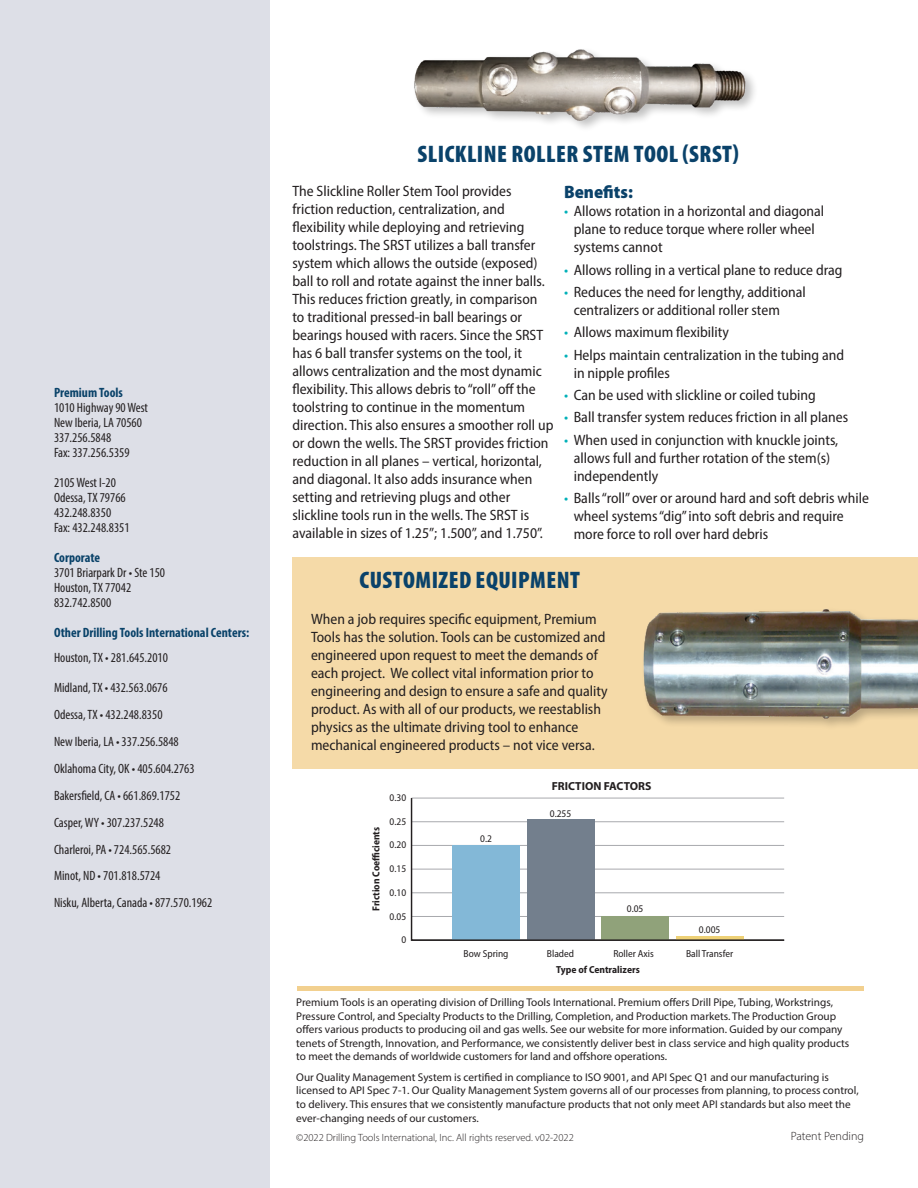
<style>
.page{position:relative;width:918px;height:1188px;background:#fff}
.page>*{position:absolute;margin:0;border:0;box-sizing:border-box;transform-origin:0 0}
.t1{font:900 condensed 24px "Myriad Pro";letter-spacing:.02em;color:#0a426a}
.t2{font:900 semi-condensed 18px "Myriad Pro";color:#0a426a}
.t3{font:semi-condensed 15px/18px "Myriad Pro";color:#231f20}
.t4{font:condensed 13.5px "Myriad Pro";color:#231f20}
.t5{font:700 condensed 13.5px "Myriad Pro";color:#094269}
.t6{font:300 12px "Myriad Pro";color:#231f20}
.t7{font:700 11.7px "Myriad Pro";color:#231f20}
.t8{font:11.25px/13.5px "Myriad Pro";color:#231f20}
.t9{font:300 10.5px "Myriad Pro";color:#231f20}
.t10{font:semi-condensed 10.2px "Myriad Pro";color:#231f20}
.t11{font:700 semi-condensed 10.2px "Myriad Pro";color:#231f20}
.s1{color:#00b0b8}
</style>
<div class="page">
<div style="left:297px;top:986px;width:567px;height:5px;background:#f2d08f"></div>
<div style="left:0;top:0;width:270px;height:1188px;background:#dddfe7"></div>
<svg style="left:410px;top:797px;width:374px;height:144px"></svg>
<div style="left:292px;top:557px;width:626px;height:212px;background:#f5daa8"></div>
<div style="left:641px;top:606px;width:277px;height:125px;background:#010100;opacity:.25"></div>
<img style="left:641px;top:606px;width:277px;height:116px">
<img style="left:414px;top:49px;width:340px;height:79px">
<p class="t5" style="left:54px;top:384px;width:70px">Premium Tools</p>
<p class="t4" style="left:54px;top:399px;width:96px">1010 Highway 90 West</p>
<p class="t4" style="left:54px;top:414px;width:90px">New Iberia, LA 70560</p>
<p class="t4" style="left:54px;top:429px;width:59px">337.256.5848</p>
<p class="t4" style="left:54px;top:444px;width:77px">Fax: 337.256.5359</p>
<p class="t4" style="left:54px;top:474px;width:63px">2105 West I-20</p>
<p class="t4" style="left:54px;top:489px;width:73px">Odessa, TX 79766</p>
<p class="t4" style="left:54px;top:504px;width:59px">432.248.8350</p>
<p class="t4" style="left:54px;top:519px;width:77px">Fax: 432.248.8351</p>
<p class="t5" style="left:54px;top:549px;width:48px">Corporate</p>
<p class="t4" style="left:54px;top:564px;width:113px">3701 Briarpark Dr • Ste 150</p>
<p class="t4" style="left:54px;top:579px;width:79px">Houston, TX 77042</p>
<p class="t4" style="left:54px;top:594px;width:59px">832.742.8500</p>
<p class="t5" style="left:54px;top:624px;width:197px">Other Drilling Tools International Centers:</p>
<p class="t4" style="left:54px;top:650px;width:116px">Houston, TX • 281.645.2010</p>
<p class="t4" style="left:54px;top:680px;width:115px">Midland, TX • 432.563.0676</p>
<p class="t4" style="left:54px;top:707px;width:110px">Odessa, TX • 432.248.8350</p>
<p class="t4" style="left:54px;top:733px;width:126px">New Iberia, LA • 337.256.5848</p>
<p class="t4" style="left:54px;top:760px;width:142px">Oklahoma City, OK • 405.604.2763</p>
<p class="t4" style="left:54px;top:787px;width:128px">Bakersfield, CA • 661.869.1752</p>
<p class="t4" style="left:54px;top:814px;width:111px">Casper, WY • 307.237.5248</p>
<p class="t4" style="left:54px;top:841px;width:119px">Charleroi, PA • 724.565.5682</p>
<p class="t4" style="left:54px;top:868px;width:108px">Minot, ND • 701.818.5724</p>
<p class="t4" style="left:54px;top:895px;width:160px">Nisku, Alberta, Canada • 877.570.1962</p>
<p class="t1" style="left:418px;top:139px;width:323px">SLICKLINE ROLLER STEM TOOL (SRST)</p>
<p class="t3" style="left:292px;top:182px;width:263px">The Slickline Roller Stem Tool provides friction reduction, centralization, and flexibility while deploying and retrieving toolstrings. The SRST utilizes a ball transfer system which allows the outside (exposed) ball to roll and rotate against the inner balls.<br>This reduces friction greatly, in comparison<br>to traditional pressed-in ball bearings or bearings housed with racers. Since the SRST has 6 ball transfer systems on the tool, it allows centralization and the most dynamic flexibility. This allows debris to “roll” off the toolstring to continue in the momentum direction. This also ensures a smoother roll up or down the wells. The SRST provides friction reduction in all planes – vertical, horizontal, and diagonal. It also adds insurance when setting and retrieving plugs and other slickline tools run in the wells. The SRST is available in sizes of 1.25”; 1.500”, and 1.750”.</p>
<p class="t2" style="left:564px;top:181px;width:70px">Benefits:</p>
<p class="t3" style="left:574px;top:202px;width:252px;text-indent:-10px"><span class="s1">•</span> Allows rotation in a horizontal and diagonal plane to reduce torque where roller wheel systems cannot</p>
<p class="t3" style="left:564px;top:261px;width:280px"><span class="s1">•</span> Allows rolling in a vertical plane to reduce drag</p>
<p class="t3" style="left:574px;top:283px;width:234px;text-indent:-10px"><span class="s1">•</span> Reduces the need for lengthy, additional centralizers or additional roller stem</p>
<p class="t3" style="left:564px;top:323px;width:167px"><span class="s1">•</span> Allows maximum flexibility</p>
<p class="t3" style="left:574px;top:346px;width:272px;text-indent:-10px"><span class="s1">•</span> Helps maintain centralization in the tubing and in nipple profiles</p>
<p class="t3" style="left:564px;top:386px;width:253px"><span class="s1">•</span> Can be used with slickline or coiled tubing</p>
<p class="t3" style="left:564px;top:408px;width:286px"><span class="s1">•</span> Ball transfer system reduces friction in all planes</p>
<p class="t3" style="left:574px;top:430px;width:266px;text-indent:-10px"><span class="s1">•</span> When used in conjunction with knuckle joints, allows full and further rotation of the stem(s) independently</p>
<p class="t3" style="left:574px;top:489px;width:297px;text-indent:-10px"><span class="s1">•</span> Balls “roll” over or around hard and soft debris while wheel systems “dig” into soft debris and require more force to roll over hard debris</p>
<p class="t1" style="left:360px;top:565px;width:222px">CUSTOMIZED EQUIPMENT</p>
<p class="t3" style="left:311px;top:610px;width:298px">When a job requires specific equipment, Premium Tools has the solution. Tools can be customized and engineered upon request to meet the demands of each project. We collect vital information prior to engineering and design to ensure a safe and quality product. As with all of our products, we reestablish physics as the ultimate driving tool to enhance mechanical engineered products – not vice versa.</p>
<p class="t11" style="left:369px;top:911px;width:86px;rotate:-90deg">Friction Coe cients</p>
<p class="t10" style="left:390px;top:791px;width:18px">0.30</p>
<p class="t10" style="left:390px;top:815px;width:18px">0.25</p>
<p class="t10" style="left:390px;top:839px;width:18px">0.20</p>
<p class="t10" style="left:390px;top:862px;width:18px">0.15</p>
<p class="t10" style="left:390px;top:886px;width:18px">0.10</p>
<p class="t10" style="left:390px;top:910px;width:18px">0.05</p>
<p class="t10" style="left:401px;top:934px;width:6px">0</p>
<p class="t7" style="left:552px;top:778px;width:101px">FRICTION FACTORS</p>
<p class="t10" style="left:480px;top:832px;width:13px">0.2</p>
<p class="t10" style="left:550px;top:807px;width:23px">0.255</p>
<p class="t10" style="left:627px;top:903px;width:18px">0.05</p>
<p class="t10" style="left:699px;top:923px;width:23px">0.005</p>
<p class="t10" style="left:464px;top:948px;width:46px">Bow Spring</p>
<p class="t10" style="left:547px;top:948px;width:29px">Bladed</p>
<p class="t10" style="left:613px;top:948px;width:42px">Roller Axis</p>
<p class="t10" style="left:686px;top:948px;width:49px">Ball Transfer</p>
<p class="t11" style="left:556px;top:963px;width:85px">Type of Centralizers</p>
<p class="t8" style="left:296px;top:996px;width:555px">Premium Tools is an operating division of Drilling Tools International. Premium offers Drill Pipe, Tubing, Workstrings, Pressure Control, and Specialty Products to the Drilling, Completion, and Production markets. The Production Group offers various products to producing oil and gas wells. See our website for more information. Guided by our company tenets of Strength, Innovation, and Performance, we consistently deliver best in class service and high quality products to meet the demands of worldwide customers for land and offshore operations.</p>
<p class="t8" style="left:296px;top:1070px;width:564px">Our Quality Management System is certified in compliance to ISO 9001, and API Spec Q1 and our manufacturing is licensed to API Spec 7-1. Our Quality Management System governs all of our processes from planning, to process control, to delivery. This ensures that we consistently manufacture products that not only meet API standards but also meet the ever-changing needs of our customers.</p>
<p class="t9" style="left:296px;top:1132px;width:279px">©2022 Drilling Tools International, Inc. All rights reserved. v02-2022</p>
<p class="t6" style="left:791px;top:1129px;width:75px">Patent Pending</p>
</div>
